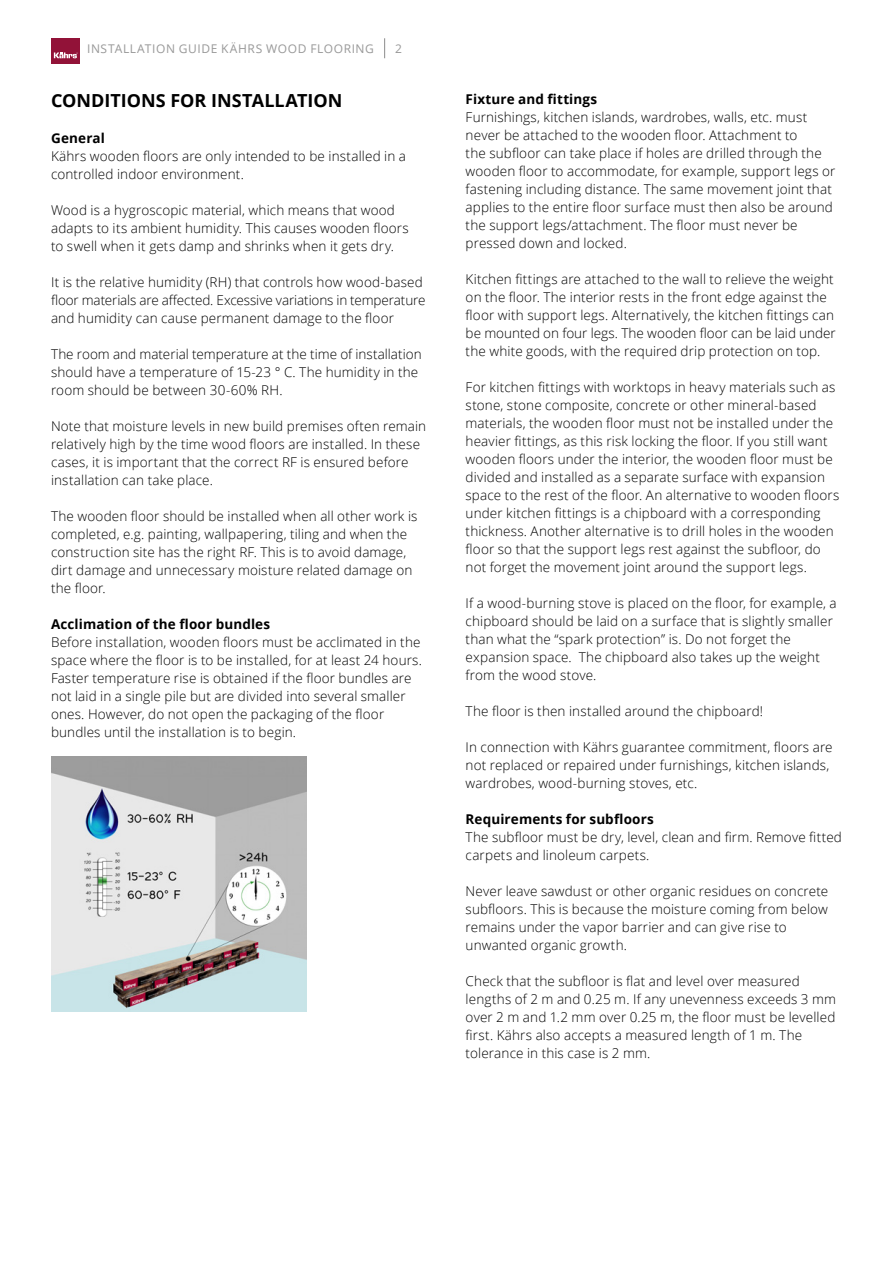
<style>
.page{position:relative;width:893px;height:1263px;background:#fff}
.page>*{position:absolute;margin:0;border:0;box-sizing:border-box;transform-origin:0 0}
.t1{font:700 18px "Open Sans";color:#000}
.t2{font:300 13.5px/18px "Open Sans";letter-spacing:.01em;color:#000}
.t3{font:700 13.5px "Open Sans";letter-spacing:.01em;color:#000}
.t4{font:12px "Open Sans";letter-spacing:.05em;color:#989898}
</style>
<div class="page">
<div style="left:51px;top:38px;width:29px;height:25px;background:#921238"></div>
<svg style="left:54px;top:52px;width:24px;height:6px"></svg>
<svg style="left:384px;top:38px;width:1px;height:20px"></svg>
<img style="left:51px;top:756px;width:255px;height:255px">
<p class="t4" style="left:87px;top:41px;width:288px">INSTALLATION GUIDE KÄHRS WOOD FLOORING</p>
<p class="t4" style="left:395px;top:41px;width:8px">2</p>
<h1 class="t1" style="left:51px;top:88px;width:293px">CONDITIONS FOR INSTALLATION</h1>
<p class="t3" style="left:51px;top:129px;width:55px">General</p>
<p class="t2" style="left:51px;top:147px;width:356px">Kährs wooden floors are only intended to be installed in a controlled indoor environment.</p>
<p class="t2" style="left:51px;top:201px;width:359px">Wood is a hygroscopic material, which means that wood adapts to its ambient humidity. This causes wooden floors to swell when it gets damp and shrinks when it gets dry.</p>
<p class="t2" style="left:51px;top:273px;width:376px">It is the relative humidity (RH) that controls how wood-based floor materials are affected. Excessive variations in temperature and humidity can cause permanent damage to the floor</p>
<p class="t2" style="left:51px;top:345px;width:372px">The room and material temperature at the time of installation should have a temperature of 15-23 ° C. The humidity in the room should be between 30-60% RH.</p>
<p class="t2" style="left:51px;top:417px;width:377px">Note that moisture levels in new build premises often remain relatively high by the time wood floors are installed. In these cases, it is important that the correct RF is ensured before installation can take place.</p>
<p class="t2" style="left:51px;top:507px;width:368px">The wooden floor should be installed when all other work is completed, e.g. painting, wallpapering, tiling and when the construction site has the right RF. This is to avoid damage, dirt damage and unnecessary moisture related damage on the floor.</p>
<p class="t3" style="left:51px;top:615px;width:221px">Acclimation of the floor bundles</p>
<p class="t2" style="left:51px;top:633px;width:372px">Before installation, wooden floors must be acclimated in the space where the floor is to be installed, for at least 24 hours.<br>Faster temperature rise is obtained if the floor bundles are not laid in a single pile but are divided into several smaller ones. However, do not open the packaging of the floor bundles until the installation is to begin.</p>
<p class="t3" style="left:466px;top:89px;width:133px">Fixture and fittings</p>
<p class="t2" style="left:466px;top:108px;width:371px">Furnishings, kitchen islands, wardrobes, walls, etc. must never be attached to the wooden floor. Attachment to<br>the subfloor can take place if holes are drilled through the wooden floor to accommodate, for example, support legs or fastening including distance. The same movement joint that applies to the entire floor surface must then also be around the support legs/attachment. The floor must never be pressed down and locked.</p>
<p class="t2" style="left:466px;top:270px;width:372px">Kitchen fittings are attached to the wall to relieve the weight on the floor. The interior rests in the front edge against the floor with support legs. Alternatively, the kitchen fittings can be mounted on four legs. The wooden floor can be laid under the white goods, with the required drip protection on top.</p>
<p class="t2" style="left:466px;top:377px;width:375px">For kitchen fittings with worktops in heavy materials such as stone, stone composite, concrete or other mineral-based materials, the wooden floor must not be installed under the heavier fittings, as this risk locking the floor. If you still want wooden floors under the interior, the wooden floor must be divided and installed as a separate surface with expansion space to the rest of the floor. An alternative to wooden floors under kitchen fittings is a chipboard with a corresponding thickness. Another alternative is to drill holes in the wooden floor so that the support legs rest against the subfloor, do not forget the movement joint around the support legs.</p>
<p class="t2" style="left:466px;top:593px;width:373px">If a wood-burning stove is placed on the floor, for example, a chipboard should be laid on a surface that is slightly smaller than what the “spark protection” is. Do not forget the expansion space. The chipboard also takes up the weight from the wood stove.</p>
<p class="t2" style="left:466px;top:701px;width:299px">The floor is then installed around the chipboard!</p>
<p class="t2" style="left:466px;top:737px;width:369px">In connection with Kährs guarantee commitment, floors are not replaced or repaired under furnishings, kitchen islands, wardrobes, wood-burning stoves, etc.</p>
<p class="t3" style="left:466px;top:809px;width:190px">Requirements for subfloors</p>
<p class="t2" style="left:466px;top:827px;width:378px">The subfloor must be dry, level, clean and firm. Remove fitted carpets and linoleum carpets.</p>
<p class="t2" style="left:466px;top:881px;width:364px">Never leave sawdust or other organic residues on concrete subfloors. This is because the moisture coming from below remains under the vapor barrier and can give rise to unwanted organic growth.</p>
<p class="t2" style="left:466px;top:971px;width:372px">Check that the subfloor is flat and level over measured lengths of 2 m and 0.25 m. If any unevenness exceeds 3 mm over 2 m and 1.2 mm over 0.25 m, the floor must be levelled first. Kährs also accepts a measured length of 1 m. The tolerance in this case is 2 mm.</p>
</div>
